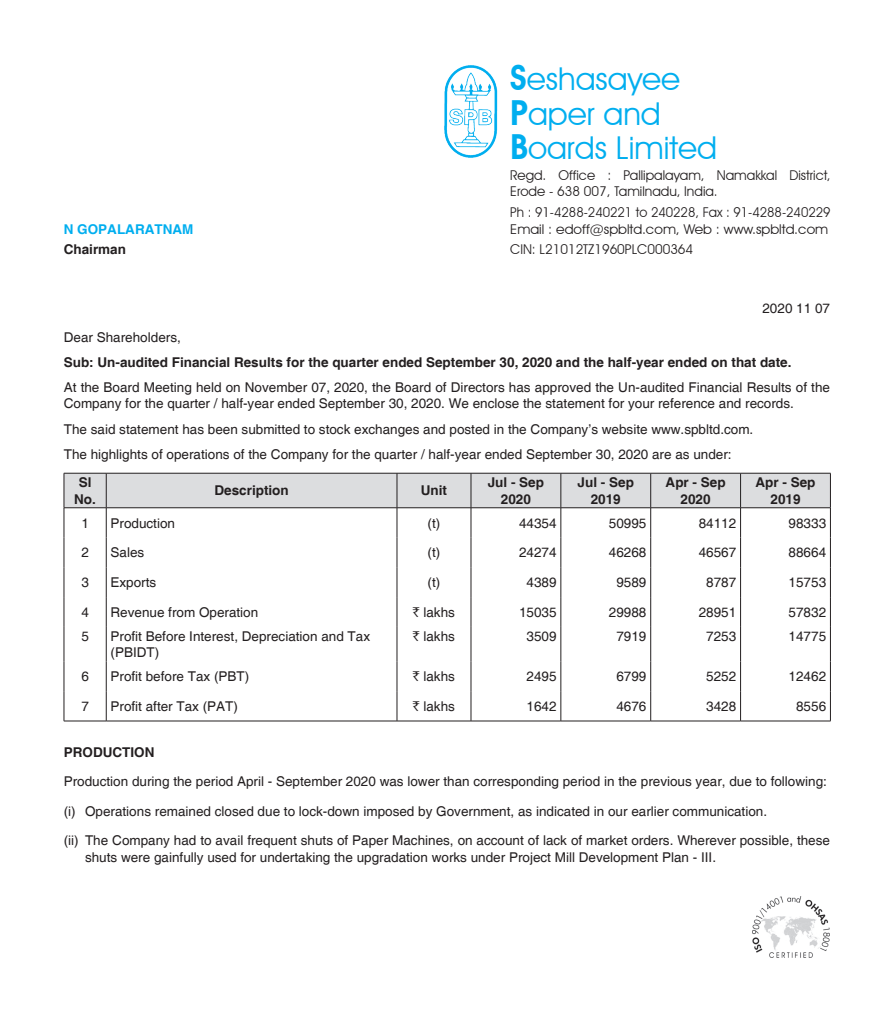
<style>
.page{position:relative;width:893px;height:1021px;background:#fff}
.page>*{position:absolute;margin:0;border:0;box-sizing:border-box;transform-origin:0 0}
.t1{font:31.5px "Avant Garde IT Cby BT";color:#00aeef}
.t2{font:13.5px/16.5px "Helvetica";color:#231f20}
.t3{font:700 13.5px/16.2px "Helvetica";color:#231f20;text-align:center}
.t4{font:13.5px/16.5px "Avant Garde IT Cby BT";color:#231f20}
.t5{font:13.5px "Avant Garde IT Cby BT";color:#231f20;scale:1.04 1}
.t6{font:700 13.5px "Helvetica";color:#00aeef}
.s1{font-weight:600;font-size:34.5px}
.s2{font-family:"Rupee Foradian"}
</style>
<div class="page">
<img style="left:444px;top:65px;width:54px;height:93px">
<svg style="left:64px;top:473px;width:767px;height:64px"></svg>
<hr style="left:64px;top:537px;width:1px;height:30px;background:#231f20">
<hr style="left:106px;top:537px;width:1px;height:30px;background:#231f20">
<hr style="left:397px;top:537px;width:1px;height:30px;background:#231f20">
<hr style="left:471px;top:537px;width:1px;height:30px;background:#231f20">
<hr style="left:561px;top:537px;width:1px;height:30px;background:#231f20">
<hr style="left:650px;top:537px;width:1px;height:30px;background:#231f20">
<hr style="left:740px;top:537px;width:1px;height:30px;background:#231f20">
<hr style="left:830px;top:537px;width:1px;height:30px;background:#231f20">
<hr style="left:64px;top:567px;width:1px;height:30px;background:#231f20">
<hr style="left:106px;top:567px;width:1px;height:30px;background:#231f20">
<hr style="left:397px;top:567px;width:1px;height:30px;background:#231f20">
<hr style="left:471px;top:567px;width:1px;height:30px;background:#231f20">
<hr style="left:561px;top:567px;width:1px;height:30px;background:#231f20">
<hr style="left:650px;top:567px;width:1px;height:30px;background:#231f20">
<hr style="left:740px;top:567px;width:1px;height:30px;background:#231f20">
<hr style="left:830px;top:567px;width:1px;height:30px;background:#231f20">
<hr style="left:64px;top:597px;width:1px;height:30px;background:#231f20">
<hr style="left:106px;top:597px;width:1px;height:30px;background:#231f20">
<hr style="left:397px;top:597px;width:1px;height:30px;background:#231f20">
<hr style="left:471px;top:597px;width:1px;height:30px;background:#231f20">
<hr style="left:561px;top:597px;width:1px;height:30px;background:#231f20">
<hr style="left:650px;top:597px;width:1px;height:30px;background:#231f20">
<hr style="left:740px;top:597px;width:1px;height:30px;background:#231f20">
<hr style="left:830px;top:597px;width:1px;height:30px;background:#231f20">
<hr style="left:64px;top:627px;width:1px;height:34px;background:#231f20">
<hr style="left:106px;top:627px;width:1px;height:34px;background:#231f20">
<hr style="left:397px;top:627px;width:1px;height:34px;background:#231f20">
<hr style="left:471px;top:627px;width:1px;height:34px;background:#231f20">
<hr style="left:561px;top:627px;width:1px;height:34px;background:#231f20">
<hr style="left:650px;top:627px;width:1px;height:34px;background:#231f20">
<hr style="left:740px;top:627px;width:1px;height:34px;background:#231f20">
<hr style="left:830px;top:627px;width:1px;height:34px;background:#231f20">
<hr style="left:64px;top:661px;width:1px;height:30px;background:#231f20">
<hr style="left:106px;top:661px;width:1px;height:30px;background:#231f20">
<hr style="left:397px;top:661px;width:1px;height:30px;background:#231f20">
<hr style="left:471px;top:661px;width:1px;height:30px;background:#231f20">
<hr style="left:561px;top:661px;width:1px;height:30px;background:#231f20">
<hr style="left:650px;top:661px;width:1px;height:30px;background:#231f20">
<hr style="left:740px;top:661px;width:1px;height:30px;background:#231f20">
<hr style="left:830px;top:661px;width:1px;height:30px;background:#231f20">
<svg style="left:64px;top:691px;width:1px;height:29px"></svg>
<svg style="left:106px;top:691px;width:1px;height:29px"></svg>
<svg style="left:397px;top:691px;width:1px;height:29px"></svg>
<svg style="left:471px;top:691px;width:1px;height:29px"></svg>
<svg style="left:561px;top:691px;width:1px;height:29px"></svg>
<svg style="left:650px;top:691px;width:1px;height:29px"></svg>
<svg style="left:740px;top:691px;width:1px;height:29px"></svg>
<svg style="left:830px;top:691px;width:1px;height:29px"></svg>
<hr style="left:64px;top:720px;width:42px;height:1px;background:#231f20">
<hr style="left:106px;top:720px;width:291px;height:1px;background:#231f20">
<hr style="left:397px;top:720px;width:74px;height:1px;background:#231f20">
<hr style="left:471px;top:720px;width:90px;height:1px;background:#231f20">
<hr style="left:561px;top:720px;width:90px;height:1px;background:#231f20">
<hr style="left:651px;top:720px;width:90px;height:1px;background:#231f20">
<hr style="left:741px;top:720px;width:90px;height:1px;background:#231f20">
<img style="left:753px;top:896px;width:76px;height:61px">
<p class="t1" style="left:510px;top:60px;width:172px"><span class="s1">S</span>eshasayee</p>
<p class="t1" style="left:510px;top:94px;width:152px"><span class="s1">P</span>aper and</p>
<p class="t1" style="left:510px;top:129px;width:208px"><span class="s1">B</span>oards Limited</p>
<p class="t4" style="left:510px;top:167px;width:322px">Regd. Office : Pallipalayam, Namakkal District,<br>Erode - 638 007, Tamilnadu, India.</p>
<p class="t4" style="left:510px;top:204px;width:322px">Ph : 91-4288-240221 to 240228, Fax : 91-4288-240229</p>
<p class="t6" style="left:64px;top:221px;width:131px">N GOPALARATNAM</p>
<p class="t5" style="left:510px;top:220px;width:307px">Email : edoff@spbltd.com, Web : www.spbltd.com</p>
<p class="t3" style="left:64px;top:242px;width:64px">Chairman</p>
<p class="t4" style="left:510px;top:241px;width:184px">CIN: L21012TZ1960PLC000364</p>
<p class="t2" style="left:762px;top:300px;width:69px">2020 11 07</p>
<p class="t2" style="left:64px;top:329px;width:119px">Dear Shareholders,</p>
<p class="t3" style="left:64px;top:355px;width:729px">Sub: Un-audited Financial Results for the quarter ended September 30, 2020 and the half-year ended on that date.</p>
<p class="t2" style="left:64px;top:379px;width:768px">At the Board Meeting held on November 07, 2020, the Board of Directors has approved the Un-audited Financial Results of the<br>Company for the quarter / half-year ended September 30, 2020. We enclose the statement for your reference and records.</p>
<p class="t2" style="left:64px;top:421px;width:691px">The said statement has been submitted to stock exchanges and posted in the Company’s website www.spbltd.com.</p>
<p class="t2" style="left:64px;top:446px;width:669px">The highlights of operations of the Company for the quarter / half-year ended September 30, 2020 are as under:</p>
<p class="t3" style="left:74px;top:475px;width:23px">Sl<br>No.</p>
<p class="t3" style="left:214px;top:483px;width:76px">Description</p>
<p class="t3" style="left:421px;top:483px;width:28px">Unit</p>
<p class="t3" style="left:488px;top:475px;width:58px">Jul - Sep<br>2020</p>
<p class="t3" style="left:578px;top:475px;width:58px">Jul - Sep<br>2019</p>
<p class="t3" style="left:666px;top:475px;width:62px">Apr - Sep<br>2020</p>
<p class="t3" style="left:755px;top:475px;width:62px">Apr - Sep<br>2019</p>
<p class="t2" style="left:81px;top:515px;width:9px">1</p>
<p class="t2" style="left:111px;top:515px;width:66px">Production</p>
<p class="t2" style="left:428px;top:515px;width:14px">(t)</p>
<p class="t2" style="left:519px;top:515px;width:39px">44354</p>
<p class="t2" style="left:609px;top:515px;width:39px">50995</p>
<p class="t2" style="left:699px;top:515px;width:39px">84112</p>
<p class="t2" style="left:789px;top:515px;width:39px">98333</p>
<p class="t2" style="left:81px;top:545px;width:9px">2</p>
<p class="t2" style="left:111px;top:545px;width:35px">Sales</p>
<p class="t2" style="left:428px;top:545px;width:14px">(t)</p>
<p class="t2" style="left:519px;top:545px;width:39px">24274</p>
<p class="t2" style="left:609px;top:545px;width:39px">46268</p>
<p class="t2" style="left:699px;top:545px;width:39px">46567</p>
<p class="t2" style="left:789px;top:545px;width:39px">88664</p>
<p class="t2" style="left:81px;top:574px;width:9px">3</p>
<p class="t2" style="left:111px;top:574px;width:47px">Exports</p>
<p class="t2" style="left:428px;top:574px;width:14px">(t)</p>
<p class="t2" style="left:527px;top:574px;width:32px">4389</p>
<p class="t2" style="left:616px;top:574px;width:32px">9589</p>
<p class="t2" style="left:706px;top:574px;width:32px">8787</p>
<p class="t2" style="left:789px;top:574px;width:39px">15753</p>
<p class="t2" style="left:81px;top:604px;width:9px">4</p>
<p class="t2" style="left:111px;top:604px;width:149px">Revenue from Operation</p>
<p class="t2" style="left:413px;top:604px;width:44px"><span class="s2">`</span> lakhs</p>
<p class="t2" style="left:519px;top:604px;width:39px">15035</p>
<p class="t2" style="left:609px;top:604px;width:39px">29988</p>
<p class="t2" style="left:699px;top:604px;width:39px">28951</p>
<p class="t2" style="left:789px;top:604px;width:39px">57832</p>
<p class="t2" style="left:81px;top:628px;width:9px">5</p>
<p class="t2" style="left:111px;top:628px;width:261px">Profit Before Interest, Depreciation and Tax (PBIDT)</p>
<p class="t2" style="left:413px;top:629px;width:44px"><span class="s2">`</span> lakhs</p>
<p class="t2" style="left:527px;top:628px;width:32px">3509</p>
<p class="t2" style="left:616px;top:628px;width:32px">7919</p>
<p class="t2" style="left:706px;top:628px;width:32px">7253</p>
<p class="t2" style="left:789px;top:628px;width:39px">14775</p>
<p class="t2" style="left:81px;top:668px;width:9px">6</p>
<p class="t2" style="left:111px;top:668px;width:140px">Profit before Tax (PBT)</p>
<p class="t2" style="left:413px;top:669px;width:44px"><span class="s2">`</span> lakhs</p>
<p class="t2" style="left:527px;top:668px;width:32px">2495</p>
<p class="t2" style="left:616px;top:668px;width:32px">6799</p>
<p class="t2" style="left:706px;top:668px;width:32px">5252</p>
<p class="t2" style="left:789px;top:668px;width:39px">12462</p>
<p class="t2" style="left:81px;top:698px;width:9px">7</p>
<p class="t2" style="left:111px;top:698px;width:129px">Profit after Tax (PAT)</p>
<p class="t2" style="left:413px;top:698px;width:44px"><span class="s2">`</span> lakhs</p>
<p class="t2" style="left:527px;top:698px;width:32px">1642</p>
<p class="t2" style="left:616px;top:698px;width:32px">4676</p>
<p class="t2" style="left:706px;top:698px;width:32px">3428</p>
<p class="t2" style="left:796px;top:698px;width:32px">8556</p>
<p class="t3" style="left:64px;top:745px;width:92px">PRODUCTION</p>
<p class="t2" style="left:64px;top:774px;width:765px">Production during the period April - September 2020 was lower than corresponding period in the previous year, due to following:</p>
<p class="t2" style="left:64px;top:803px;width:705px">(i) Operations remained closed due to lock-down imposed by Government, as indicated in our earlier communication.</p>
<p class="t2" style="left:85px;top:832px;width:746px;text-indent:-21px">(ii) The Company had to avail frequent shuts of Paper Machines, on account of lack of market orders. Wherever possible, these shuts were gainfully used for undertaking the upgradation works under Project Mill Development Plan - III.</p>
</div>
